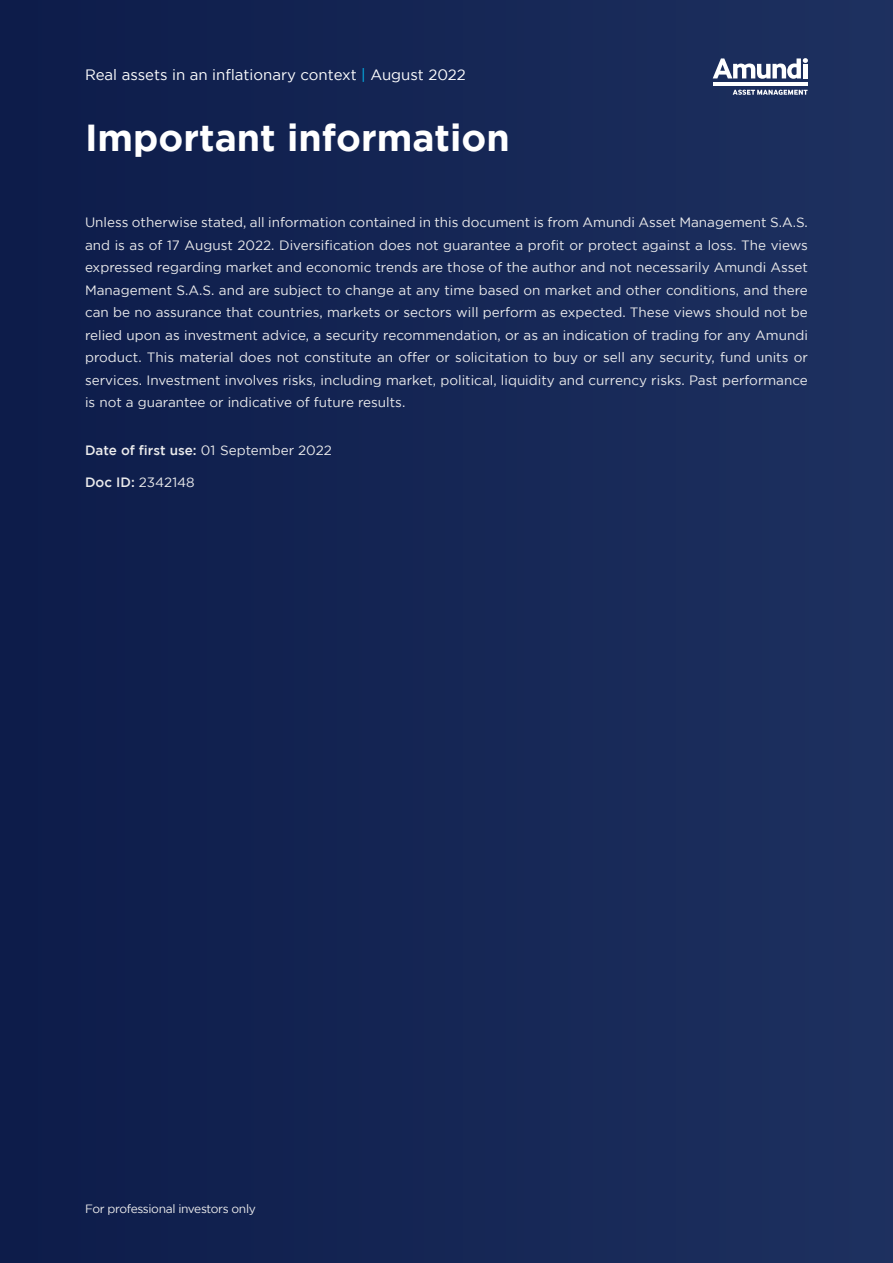
<style>
.page{position:relative;width:893px;height:1263px;background:#152655}
.page>*{position:absolute;margin:0;border:0;box-sizing:border-box;transform-origin:0 0}
.t1{font:700 37.5px "Gotham";color:#fff}
.t2{font:15px "Gotham";color:#fff}
.t3{font:13.5px/22.5px "Gotham";color:#ebebec;text-align:justify}
.t4{font:500 13.5px "Gotham";color:#ebebec}
.t5{font:12px "Gotham";letter-spacing:-.03em;color:#ebebec}
.s1{color:#03b5ed}
.s2{font-weight:400}
.s3{font-weight:500}
</style>
<div class="page">
<svg style="left:713px;top:58px;width:95px;height:21px"></svg>
<div style="left:803px;top:64px;width:5px;height:14px;background:#fff"></div>
<hr style="left:713px;top:82px;width:95px;height:4px;background:#fff">
<svg style="left:733px;top:90px;width:75px;height:5px"></svg>
<p class="t2" style="left:85px;top:66px;width:382px">Real assets in an inflationary context <span class="s1">|</span> August 2022</p>
<h1 class="t1" style="left:85px;top:116px;width:426px">Important information</h1>
<p class="t3" style="left:85px;top:211px;width:724px">Unless otherwise stated, all information contained in this document is from Amundi Asset Management S.A.S. and is as of 17 August 2022. Diversification does not guarantee a profit or protect against a loss. The views expressed regarding market and economic trends are those of the author and not necessarily Amundi Asset Management S.A.S. and are subject to change at any time based on market and other conditions, and there can be no assurance that countries, markets or sectors will perform as expected. These views should not be relied upon as investment advice, a security recommendation, or as an indication of trading for any Amundi product. This material does not constitute an offer or solicitation to buy or sell any security, fund units or services. Investment involves risks, including market, political, liquidity and currency risks. Past performance is not a guarantee or indicative of future results.</p>
<p class="t4" style="left:85px;top:442px;width:248px">Date of first use: <span class="s2">01 September 2022</span></p>
<p class="t3" style="left:85px;top:471px;width:111px"><span class="s3">Doc ID:</span> 2342148</p>
<p class="t5" style="left:85px;top:1202px;width:172px">For professional investors only</p>
</div>
